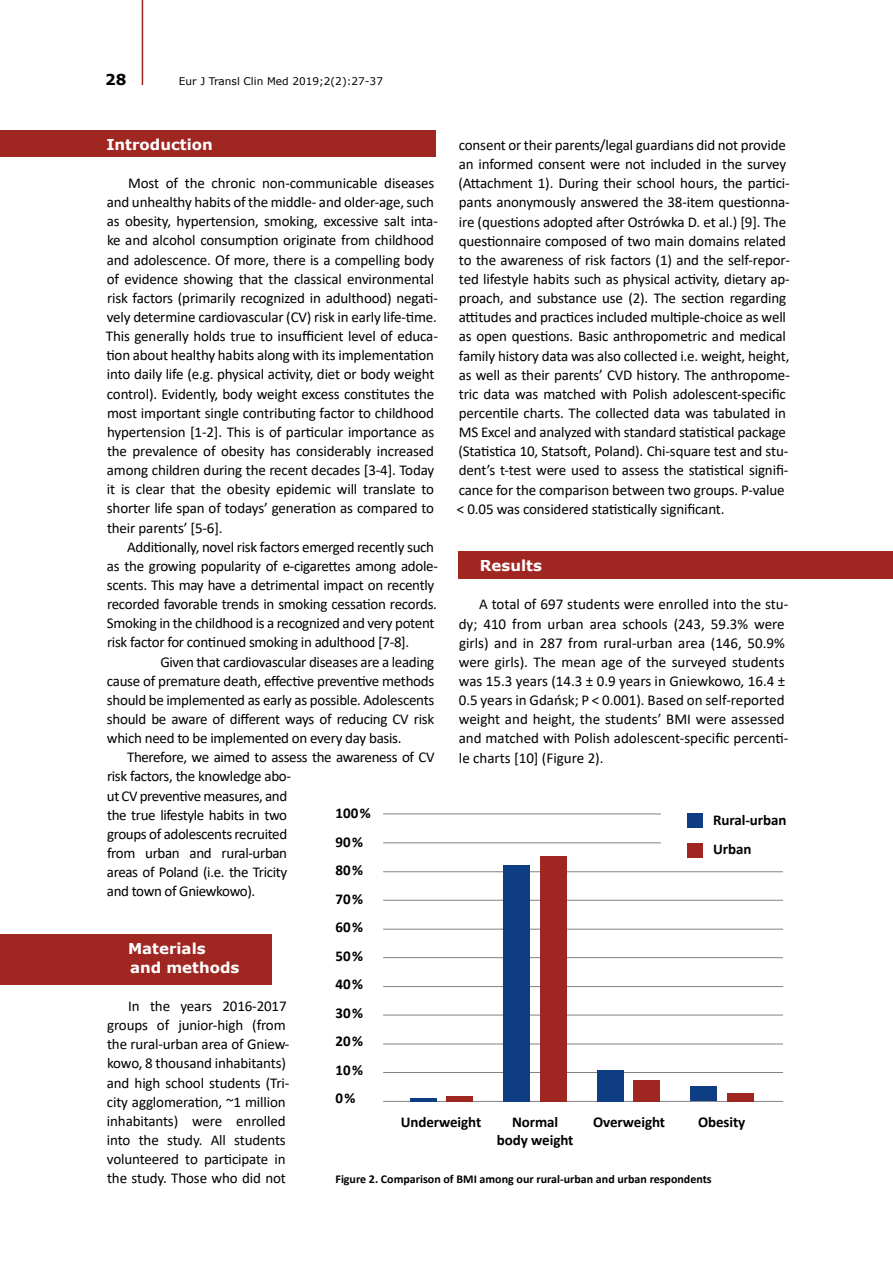
<style>
.page{position:relative;width:893px;height:1263px;background:#fff}
.page>*{position:absolute;margin:0;border:0;box-sizing:border-box;transform-origin:0 0}
.t1{font:15px/19.2px "Calibri";letter-spacing:-.01em;color:#000}
.t2{font:700 15px/28.5px "Calibri";letter-spacing:-.005em;color:#000}
.t3{font:700 15px "Verdana";color:#fff}
.t4{font:700 15px "Verdana";color:#000}
.t5{font:700 12px "Calibri";color:#000}
.t6{font:10.5px "Verdana";color:#000}
</style>
<div class="page">
<hr style="left:142px;top:0;width:1px;height:85px;background:#a02621">
<div style="left:0;top:934px;width:272px;height:51px;background:#a02621"></div>
<div style="left:458px;top:551px;width:435px;height:28px;background:#a02621"></div>
<div style="left:0;top:131px;width:436px;height:26px;background:#a02621"></div>
<hr style="left:383px;top:1101px;width:400px;height:1px;background:#000">
<hr style="left:383px;top:1072px;width:400px;height:1px;background:#000">
<hr style="left:383px;top:1043px;width:400px;height:1px;background:#000">
<hr style="left:383px;top:1015px;width:400px;height:1px;background:#000">
<hr style="left:383px;top:986px;width:400px;height:1px;background:#000">
<hr style="left:383px;top:957px;width:400px;height:1px;background:#000">
<hr style="left:383px;top:929px;width:400px;height:1px;background:#000">
<hr style="left:383px;top:900px;width:400px;height:1px;background:#000">
<hr style="left:383px;top:871px;width:400px;height:1px;background:#000">
<hr style="left:383px;top:842px;width:278px;height:1px;background:#000">
<hr style="left:383px;top:813px;width:278px;height:1px;background:#000">
<hr style="left:410px;top:1098px;width:27px;height:4px;background:#0f3d84">
<div style="left:446px;top:1096px;width:27px;height:6px;background:#a02621"></div>
<div style="left:503px;top:865px;width:27px;height:237px;background:#0f3d84"></div>
<div style="left:540px;top:856px;width:27px;height:245px;background:#a02621"></div>
<div style="left:597px;top:1070px;width:27px;height:31px;background:#0f3d84"></div>
<div style="left:633px;top:1080px;width:27px;height:21px;background:#a02621"></div>
<div style="left:690px;top:1086px;width:27px;height:15px;background:#0f3d84"></div>
<div style="left:727px;top:1093px;width:27px;height:8px;background:#a02621"></div>
<div style="left:687px;top:813px;width:16px;height:15px;background:#0f3d84"></div>
<div style="left:687px;top:843px;width:16px;height:15px;background:#a02621"></div>
<p class="t4" style="left:105px;top:69px;width:23px">28</p>
<p class="t6" style="left:179px;top:74px;width:206px">Eur J Transl Clin Med 2019;2(2):27-37</p>
<p class="t3" style="left:106px;top:134px;width:108px">Introduction</p>
<p class="t1" style="left:106px;top:173px;width:334px;text-indent:22px">Most of the chronic non-communicable diseases and unhealthy habits of the middle- and older-age, such as obesity, hypertension, smoking, excessive salt inta&shy;ke and alcohol consumption originate from childhood and adolescence. Of more, there is a compelling body of evidence showing that the classical environmental risk factors (primarily recognized in adulthood) negati&shy;vely determine cardiovascular (CV) risk in early life-time.<br>This generally holds true to insufficient level of educa&shy;tion about healthy habits along with its implementation into daily life (e.g. physical activity, diet or body weight control). Evidently, body weight excess constitutes the most important single contributing factor to childhood hypertension [1-2]. This is of particular importance as the prevalence of obesity has considerably increased among children during the recent decades [3-4]. Today it is clear that the obesity epidemic will translate to shorter life span of todays’ generation as compared to their parents’ [5-6].</p>
<p class="t1" style="left:107px;top:537px;width:333px;text-indent:20px">Additionally, novel risk factors emerged recently such as the growing popularity of e-cigarettes among adole&shy;scents. This may have a detrimental impact on recently recorded favorable trends in smoking cessation records.<br>Smoking in the childhood is a recognized and very potent risk factor for continued smoking in adulthood [7-8].</p>
<p class="t1" style="left:107px;top:651px;width:329px;text-align:justify;text-indent:53px">Given that cardiovascular diseases are a leading cause of premature death, effective preventive methods should be implemented as early as possible. Adolescents should be aware of different ways of reducing CV risk which need to be implemented on every day basis.</p>
<p class="t1" style="left:107px;top:747px;width:329px;text-indent:20px">Therefore, we aimed to assess the awareness of CV risk factors, the knowledge abo-<br>ut CV preventive measures, and<br>the true lifestyle habits in two<br>groups of adolescents recruited<br>from urban and rural-urban<br>areas of Poland (i.e. the Tricity<br>and town of Gniewkowo).</p>
<p class="t1" style="left:457px;top:135px;width:335px">consent or their parents/legal guardians did not provide an informed consent were not included in the survey (Attachment 1). During their school hours, the partici&shy;pants anonymously answered the 38-item questionna&shy;ire (questions adopted after Ostrówka D. et al.) [9]. The questionnaire composed of two main domains related to the awareness of risk factors (1) and the self-repor&shy;ted lifestyle habits such as physical activity, dietary ap&shy;proach, and substance use (2). The section regarding attitudes and practices included multiple-choice as well as open questions. Basic anthropometric and medical family history data was also collected i.e. weight, height, as well as their parents’ CVD history. The anthropome&shy;tric data was matched with Polish adolescent-specific percentile charts. The collected data was tabulated in MS Excel and analyzed with standard statistical package (Statistica 10, Statsoft, Poland). Chi-square test and stu&shy;dent’s t-test were used to assess the statistical signifi&shy;cance for the comparison between two groups. P-value &lt; 0.05 was considered statistically significant.</p>
<p class="t3" style="left:480px;top:555px;width:64px">Results</p>
<p class="t1" style="left:459px;top:594px;width:331px;text-indent:20px">A total of 697 students were enrolled into the stu&shy;dy; 410 from urban area schools (243, 59.3% were girls) and in 287 from rural-urban area (146, 50.9% were girls). The mean age of the surveyed students was 15.3 years (14.3 ± 0.9 years in Gniewkowo, 16.4 ± 0.5 years in Gdańsk; P &lt; 0.001). Based on self-reported weight and height, the students’ BMI were assessed and matched with Polish adolescent-specific percenti&shy;le charts [10] (Figure 2).</p>
<p class="t2" style="left:335px;top:799px;width:37px">100%<br>90%<br>80%<br>70%<br>60%<br>50%<br>40%<br>30%<br>20%<br>10%<br>0%</p>
<p class="t2" style="left:713px;top:806px;width:75px">Rural-urban<br>Urban</p>
<p class="t3" style="left:128px;top:937px;width:79px">Materials</p>
<p class="t3" style="left:130px;top:956px;width:111px">and methods</p>
<p class="t1" style="left:107px;top:996px;width:184px;text-indent:21px">In the years 2016-2017 groups of junior-high (from the rural-urban area of Gniew&shy;kowo, 8 thousand inhabitants) and high school students (Tri&shy;city agglomeration, ~1 million inhabitants) were enrolled into the study. All students volunteered to participate in the study. Those who did not</p>
<p class="t2" style="left:401px;top:1108px;width:82px">Underweight</p>
<p class="t2" style="left:497px;top:1113px;width:78px;line-height:18px;text-align:center">Normal body weight</p>
<p class="t2" style="left:593px;top:1108px;width:73px">Overweight</p>
<p class="t2" style="left:698px;top:1108px;width:49px">Obesity</p>
<p class="t5" style="left:335px;top:1170px;width:378px">Figure 2. Comparison of BMI among our rural-urban and urban respondents</p>
</div>
